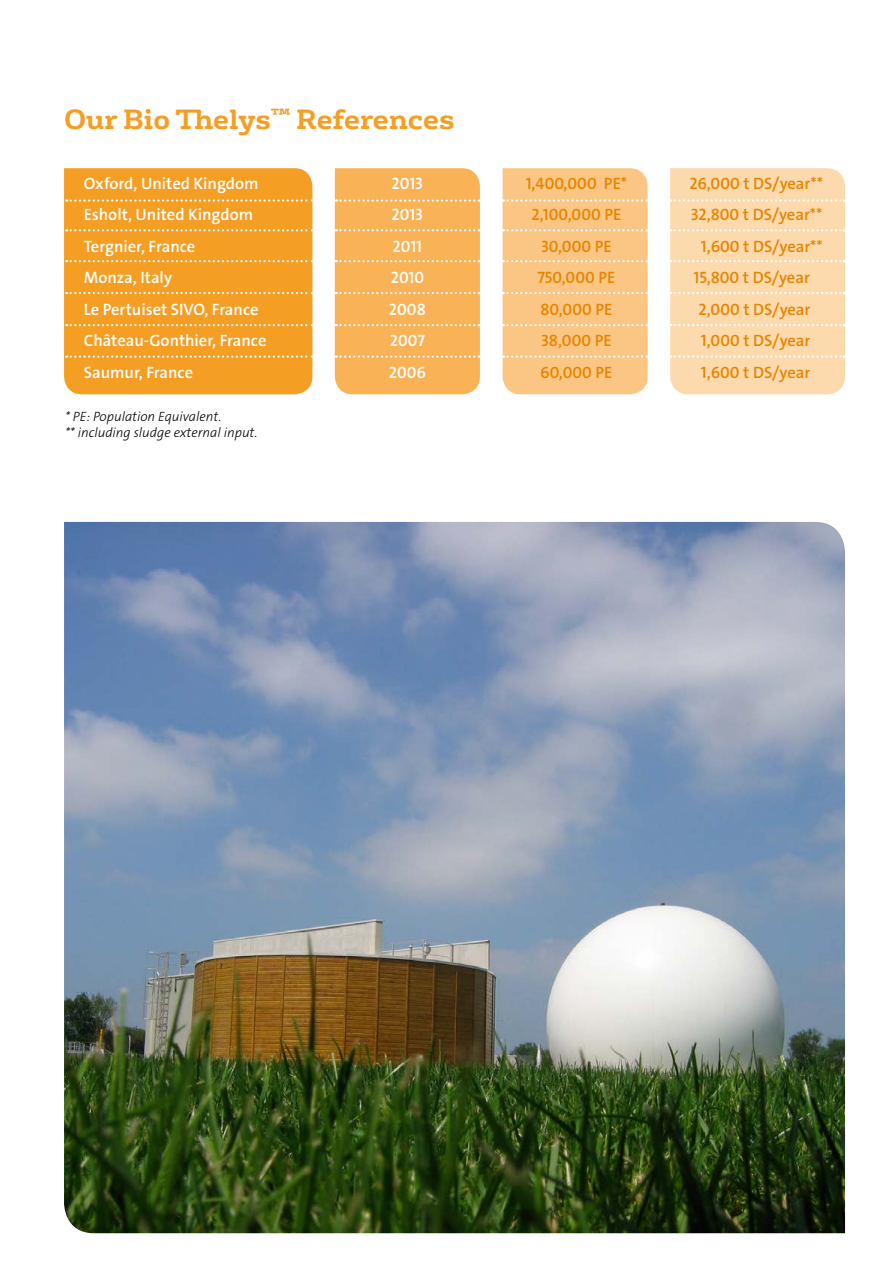
<style>
.page{position:relative;width:885px;height:1263px;background:#fff}
.page>*{position:absolute;margin:0;border:0;box-sizing:border-box;transform-origin:0 0}
.t1{font:700 27px "FS Rufus";color:#f59e24}
.t2{font:16.5px/31.5px "The Sans Veolia W6 Se Bld";color:#e88500;text-align:center}
.t3{font:16.5px/31.5px "The Sans Veolia W6 Se Bld";color:#fff}
.t4{font:13.5px/16.2px "The Sans Veolia W3 Lig It";color:#000}
</style>
<div class="page">
<div style="left:64px;top:168px;width:248px;height:226px;background:#f59e24"></div>
<svg style="left:66px;top:199px;width:247px;height:3px"></svg>
<svg style="left:66px;top:229px;width:247px;height:2px"></svg>
<svg style="left:66px;top:260px;width:246px;height:2px"></svg>
<svg style="left:66px;top:292px;width:246px;height:2px"></svg>
<svg style="left:66px;top:324px;width:246px;height:2px"></svg>
<svg style="left:66px;top:355px;width:247px;height:3px"></svg>
<div style="left:335px;top:168px;width:145px;height:226px;background:#f9b256"></div>
<div style="left:502px;top:168px;width:145px;height:226px;background:#fbc684"></div>
<div style="left:670px;top:168px;width:174px;height:226px;background:#fddaae"></div>
<img style="left:64px;top:522px;width:780px;height:711px">
<h1 class="t1" style="left:64px;top:96px;width:392px">Our Bio Thelys<sup>™</sup> References</h1>
<p class="t3" style="left:84px;top:168px;width:184px">Oxford, United Kingdom<br>Esholt, United Kingdom<br>Tergnier, France<br>Monza, Italy<br>Le Pertuiset SIVO, France<br>Château-Gonthier, France<br>Saumur, France</p>
<p class="t3" style="left:389px;top:168px;width:39px">2013<br>2013<br>2011<br>2010<br>2008<br>2007<br>2006</p>
<p class="t2" style="left:525px;top:168px;width:103px">1,400,000 PE*<br>2,100,000 PE<br>30,000 PE<br>750,000 PE<br>80,000 PE<br>38,000 PE<br>60,000 PE</p>
<p class="t2" style="left:689px;top:168px;width:135px">26,000 t DS/year**</p>
<p class="t2" style="left:690px;top:199px;width:133px">32,800 t DS/year**</p>
<p class="t2" style="left:700px;top:231px;width:123px">1,600 t DS/year**</p>
<p class="t2" style="left:693px;top:262px;width:118px">15,800 t DS/year</p>
<p class="t2" style="left:698px;top:294px;width:113px">2,000 t DS/year</p>
<p class="t2" style="left:700px;top:325px;width:111px">1,000 t DS/year</p>
<p class="t2" style="left:700px;top:357px;width:111px">1,600 t DS/year</p>
<p class="t4" style="left:65px;top:409px;width:194px">* PE: Population Equivalent.<br>** including sludge external input.</p>
</div>
